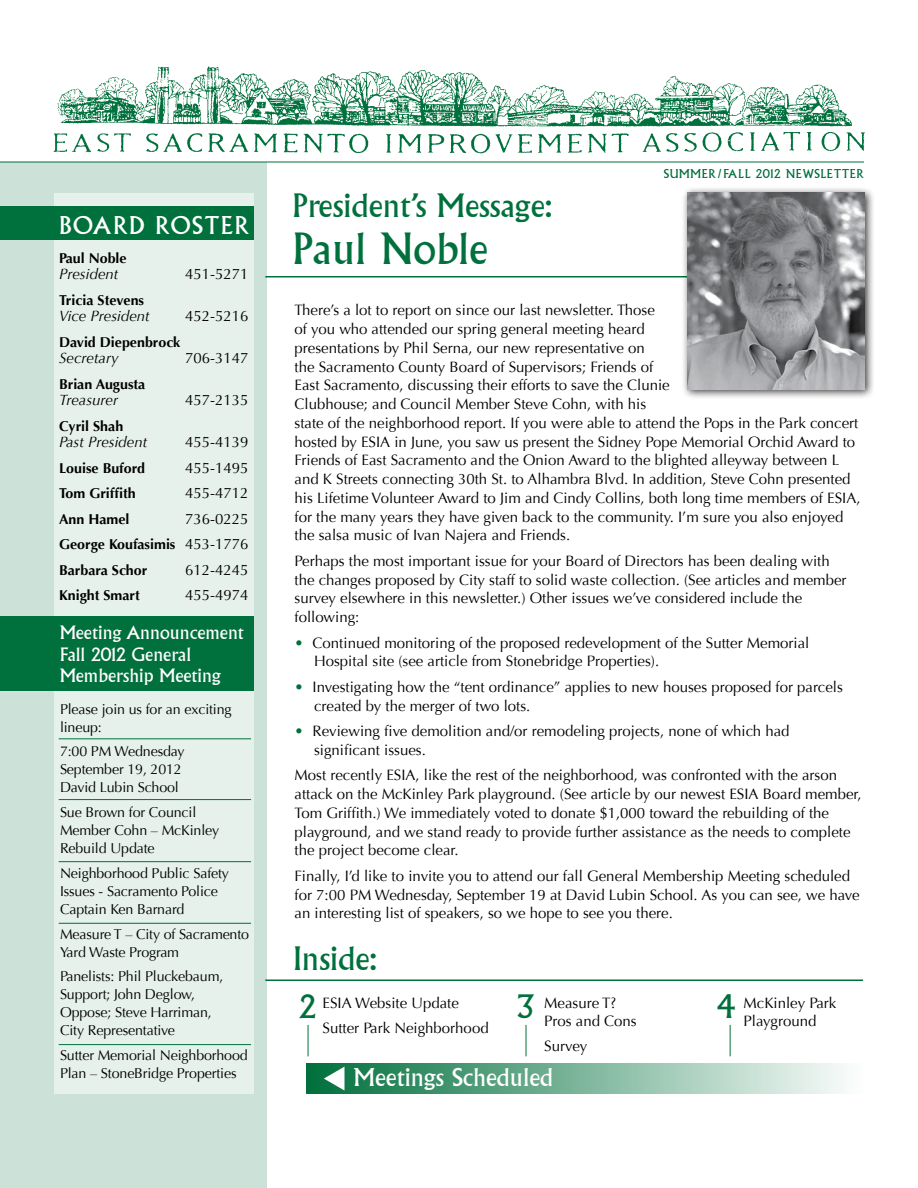
<style>
.page{position:relative;width:918px;height:1188px;background:#fff}
.page>*{position:absolute;margin:0;border:0;box-sizing:border-box;transform-origin:0 0}
.t1{font:42px "Albertus";color:#00703c}
.t2{font:31.5px "Albertus";color:#00703c}
.t3{font:24px "Albertus";color:#fff}
.t4{font:18px/21.6px "Albertus";color:#fff}
.t5{font:15px/18.8px "Optima";color:#000}
.t6{font:italic 15px "Optima";color:#000}
.t7{font:14.25px/18px "Optima";letter-spacing:-.01em;color:#000}
.t8{font:700 14.25px/25.5px "Optima";color:#000}
.t9{font:12px "Albertus";letter-spacing:.11em;color:#00703c}
.s1{font-weight:400;font-size:15px}
.s2{color:#00703c}
</style>
<div class="page">
<div style="left:0;top:162px;width:266px;height:1026px;background:#cce2d8"></div>
<img style="left:53px;top:66px;width:812px;height:88px">
<hr style="left:0;top:162px;width:864px;height:1px;background:#00703c">
<div style="left:54px;top:193px;width:199px;height:901px;background:#e6f1ec"></div>
<hr style="left:265px;top:276px;width:598px;height:2px;background:#00703c">
<div style="left:681px;top:186px;width:194px;height:214px;background:#000;opacity:.75"></div>
<img style="left:687px;top:192px;width:178px;height:198px">
<hr style="left:265px;top:980px;width:598px;height:1px;background:#00703c">
<div style="left:0;top:207px;width:253px;height:33px;background:#00703c"></div>
<hr style="left:308px;top:1025px;width:1px;height:31px;background:#00703c">
<hr style="left:526px;top:1025px;width:1px;height:31px;background:#00703c">
<hr style="left:730px;top:1025px;width:1px;height:31px;background:#00703c">
<div style="left:0;top:616px;width:253px;height:76px;background:#00703c"></div>
<hr style="left:59px;top:799px;width:192px;height:1px;background:#00703c">
<hr style="left:59px;top:861px;width:192px;height:1px;background:#00703c">
<hr style="left:59px;top:923px;width:192px;height:1px;background:#00703c">
<hr style="left:59px;top:738px;width:192px;height:1px;background:#00703c">
<div style="left:306px;top:1064px;width:557px;height:30px;background:linear-gradient(to right,#00703c,#fdfefd)"></div>
<svg style="left:324px;top:1067px;width:21px;height:24px"></svg>
<hr style="left:59px;top:1044px;width:192px;height:1px;background:#00703c">
<h3 class="t3" style="left:59px;top:211px;width:149px">BOARD ROSTER</h3>
<p class="t8" style="left:59px;top:245px;width:69px">Paul Noble</p>
<p class="t6" style="left:59px;top:265px;width:61px">President</p>
<p class="t5" style="left:185px;top:265px;width:65px">451-5271</p>
<p class="t8" style="left:59px;top:287px;width:87px">Tricia Stevens</p>
<p class="t6" style="left:59px;top:307px;width:92px">Vice President</p>
<p class="t5" style="left:185px;top:307px;width:65px">452-5216</p>
<p class="t8" style="left:59px;top:329px;width:123px">David Diepenbrock</p>
<p class="t6" style="left:59px;top:349px;width:61px">Secretary</p>
<p class="t5" style="left:185px;top:349px;width:65px">706-3147</p>
<p class="t8" style="left:59px;top:371px;width:88px">Brian Augusta</p>
<p class="t6" style="left:59px;top:391px;width:60px">Treasurer</p>
<p class="t5" style="left:185px;top:391px;width:65px">457-2135</p>
<p class="t8" style="left:59px;top:413px;width:66px">Cyril Shah</p>
<p class="t6" style="left:59px;top:433px;width:90px">Past President</p>
<p class="t5" style="left:185px;top:433px;width:65px">455-4139</p>
<p class="t8" style="left:59px;top:455px;width:88px">Louise Buford</p>
<p class="t5" style="left:185px;top:459px;width:65px">455-1495</p>
<p class="t8" style="left:59px;top:481px;width:78px">Tom Griffith</p>
<p class="t5" style="left:185px;top:484px;width:65px">455-4712</p>
<p class="t8" style="left:59px;top:506px;width:72px">Ann Hamel</p>
<p class="t5" style="left:185px;top:510px;width:65px">736-0225</p>
<p class="t8" style="left:59px;top:532px;width:191px">George Koufasimis <span class="s1">453-1776<br></span>Barbara Schor</p>
<p class="t5" style="left:185px;top:561px;width:65px">612-4245</p>
<p class="t8" style="left:59px;top:583px;width:82px">Knight Smart</p>
<p class="t5" style="left:185px;top:586px;width:65px">455-4974</p>
<p class="t4" style="left:60px;top:622px;width:185px">Meeting Announcement<br>Fall 2012 General<br>Membership Meeting</p>
<p class="t7" style="left:60px;top:700px;width:173px">Please join us for an exciting lineup:</p>
<p class="t7" style="left:60px;top:743px;width:126px">7:00 PM Wednesday<br>September 19, 2012<br>David Lubin School</p>
<p class="t7" style="left:60px;top:804px;width:161px">Sue Brown for Council<br>Member Cohn – McKinley<br>Rebuild Update</p>
<p class="t7" style="left:60px;top:864px;width:171px">Neighborhood Public Safety<br>Issues - Sacramento Police<br>Captain Ken Barnard</p>
<p class="t7" style="left:60px;top:925px;width:191px">Measure T – City of Sacramento<br>Yard Waste Program</p>
<p class="t7" style="left:60px;top:968px;width:165px">Panelists: Phil Pluckebaum,<br>Support; John Deglow,<br>Oppose; Steve Harriman,<br>City Representative</p>
<p class="t7" style="left:60px;top:1047px;width:189px">Sutter Memorial Neighborhood<br>Plan – StoneBridge Properties</p>
<h2 class="t2" style="left:292px;top:187px;width:262px">President’s Message:</h2>
<h1 class="t1" style="left:292px;top:224px;width:197px">Paul Noble</h1>
<p class="t9" style="left:664px;top:166px;width:202px">summer/fall 2012 Newsletter</p>
<p class="t5" style="left:295px;top:301px;width:568px">There’s a lot to report on since our last newsletter. Those<br>of you who attended our spring general meeting heard<br>presentations by Phil Serna, our new representative on<br>the Sacramento County Board of Supervisors; Friends of<br>East Sacramento, discussing their efforts to save the Clunie<br>Clubhouse; and Council Member Steve Cohn, with his<br>state of the neighborhood report. If you were able to attend the Pops in the Park concert hosted by ESIA in June, you saw us present the Sidney Pope Memorial Orchid Award to Friends of East Sacramento and the Onion Award to the blighted alleyway between L and K Streets connecting 30th St. to Alhambra Blvd. In addition, Steve Cohn presented his Lifetime Volunteer Award to Jim and Cindy Collins, both long time members of ESIA, for the many years they have given back to the community. I’m sure you also enjoyed the salsa music of Ivan Najera and Friends.</p>
<p class="t5" style="left:295px;top:552px;width:553px">Perhaps the most important issue for your Board of Directors has been dealing with the changes proposed by City staff to solid waste collection. (See articles and member survey elsewhere in this newsletter.) Other issues we’ve considered include the following:</p>
<p class="t5" style="left:314px;top:633px;width:497px;text-indent:-20px"><span class="s2">•</span> Continued monitoring of the proposed redevelopment of the Sutter Memorial<br>Hospital site (see article from Stonebridge Properties).</p>
<p class="t5" style="left:314px;top:678px;width:530px;text-indent:-20px"><span class="s2">•</span> Investigating how the “tent ordinance” applies to new houses proposed for parcels created by the merger of two lots.</p>
<p class="t5" style="left:314px;top:722px;width:477px;text-indent:-20px"><span class="s2">•</span> Reviewing five demolition and/or remodeling projects, none of which had significant issues.</p>
<p class="t5" style="left:295px;top:766px;width:568px">Most recently ESIA, like the rest of the neighborhood, was confronted with the arson attack on the McKinley Park playground. (See article by our newest ESIA Board member, Tom Griffith.) We immediately voted to donate $1,000 toward the rebuilding of the playground, and we stand ready to provide further assistance as the needs to complete the project become clear.</p>
<p class="t5" style="left:295px;top:867px;width:567px">Finally, I’d like to invite you to attend our fall General Membership Meeting scheduled for 7:00 PM Wednesday, September 19 at David Lubin School. As you can see, we have an interesting list of speakers, so we hope to see you there.</p>
<h2 class="t2" style="left:293px;top:940px;width:86px">Inside:</h2>
<h2 class="t2" style="left:299px;top:988px;width:18px">2</h2>
<h2 class="t2" style="left:517px;top:988px;width:19px">3</h2>
<p class="t5" style="left:717px;top:1012px;width:101px"><sup>4</sup> Playground</p>
<p class="t5" style="left:322px;top:991px;width:168px;line-height:24.8px">ESIA Website Update<br>Sutter Park Neighborhood</p>
<p class="t5" style="left:544px;top:994px;width:94px;line-height:18px">Measure T?<br>Pros and Cons</p>
<p class="t5" style="left:544px;top:1037px;width:45px">Survey</p>
<p class="t5" style="left:744px;top:994px;width:94px">McKinley Park</p>
<h3 class="t3" style="left:354px;top:1063px;width:201px">Meetings Scheduled</h3>
</div>
